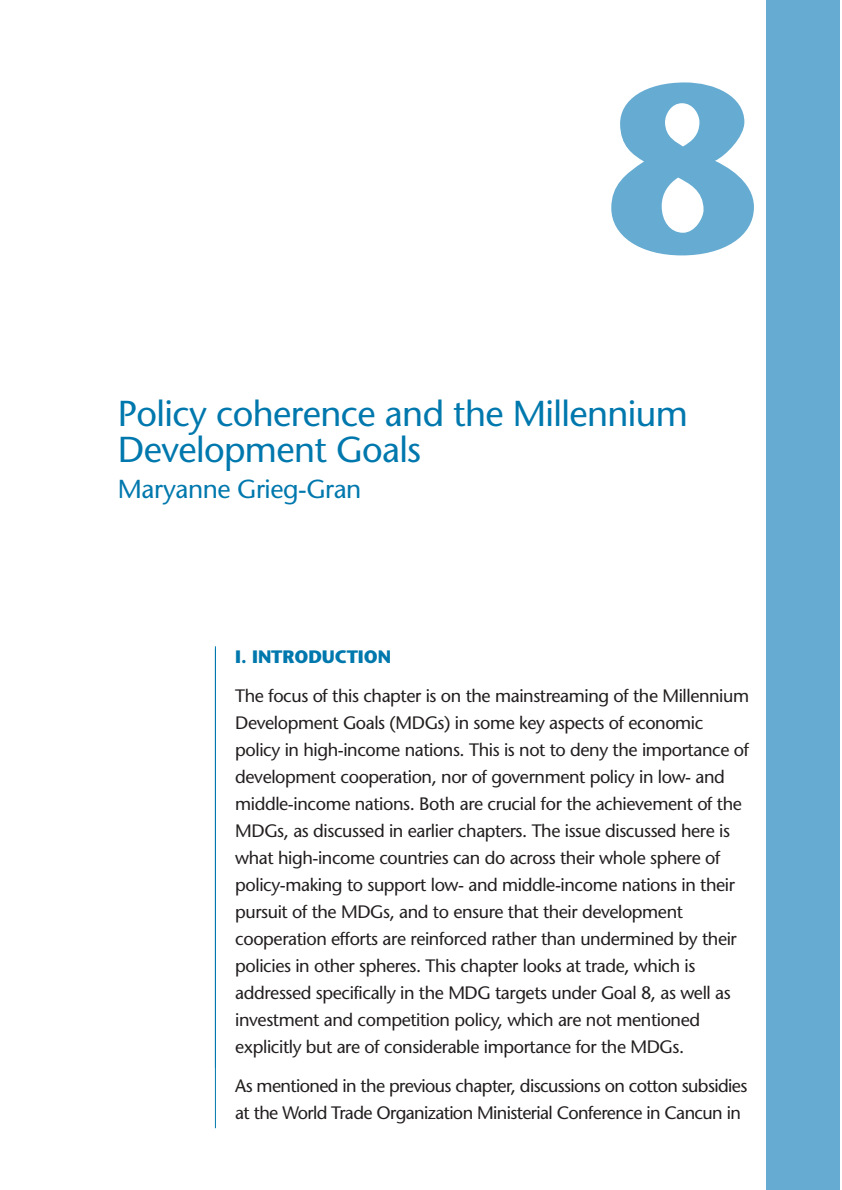
<style>
.page{position:relative;width:842px;height:1190px;background:#fff}
.page>*{position:absolute;margin:0;border:0;box-sizing:border-box;transform-origin:0 0}
.t1{font:700 239px "Stone Sans";color:#66acd2}
.t2{font:36px/36px "Stone Sans";letter-spacing:-.015em;color:#0078ad}
.t3{font:26px "Stone Sans";letter-spacing:-.015em;color:#0078ad}
.t4{font:18px/27px "Stone Sans";letter-spacing:-.025em;color:#231f1f}
.t5{font:700 18px "Stone Sans";letter-spacing:-.005em;color:#0078ad}
</style>
<div class="page">
<hr style="left:215px;top:646px;width:1px;height:482px;background:#0078ad">
<div style="left:766px;top:0;width:74px;height:1190px;background:#66acd2"></div>
<h1 class="t1" style="left:607px;top:77px;width:152px">8</h1>
<h2 class="t2" style="left:118px;top:399px;width:572px">Policy coherence and the Millennium<br>Development Goals</h2>
<h3 class="t3" style="left:118px;top:479px;width:245px">Maryanne Grieg-Gran</h3>
<p class="t5" style="left:235px;top:650px;width:157px">I. INTRODUCTION</p>
<p class="t4" style="left:235px;top:684px;width:515px">The focus of this chapter is on the mainstreaming of the Millennium Development Goals (MDGs) in some key aspects of economic policy in high-income nations. This is not to deny the importance of development cooperation, nor of government policy in low- and middle-income nations. Both are crucial for the achievement of the MDGs, as discussed in earlier chapters. The issue discussed here is what high-income countries can do across their whole sphere of policy-making to support low- and middle-income nations in their pursuit of the MDGs, and to ensure that their development cooperation efforts are reinforced rather than undermined by their policies in other spheres. This chapter looks at trade, which is addressed specifically in the MDG targets under Goal 8, as well as investment and competition policy, which are not mentioned explicitly but are of considerable importance for the MDGs.</p>
<p class="t4" style="left:235px;top:1074px;width:514px">As mentioned in the previous chapter, discussions on cotton subsidies at the World Trade Organization Ministerial Conference in Cancun in</p>
</div>
